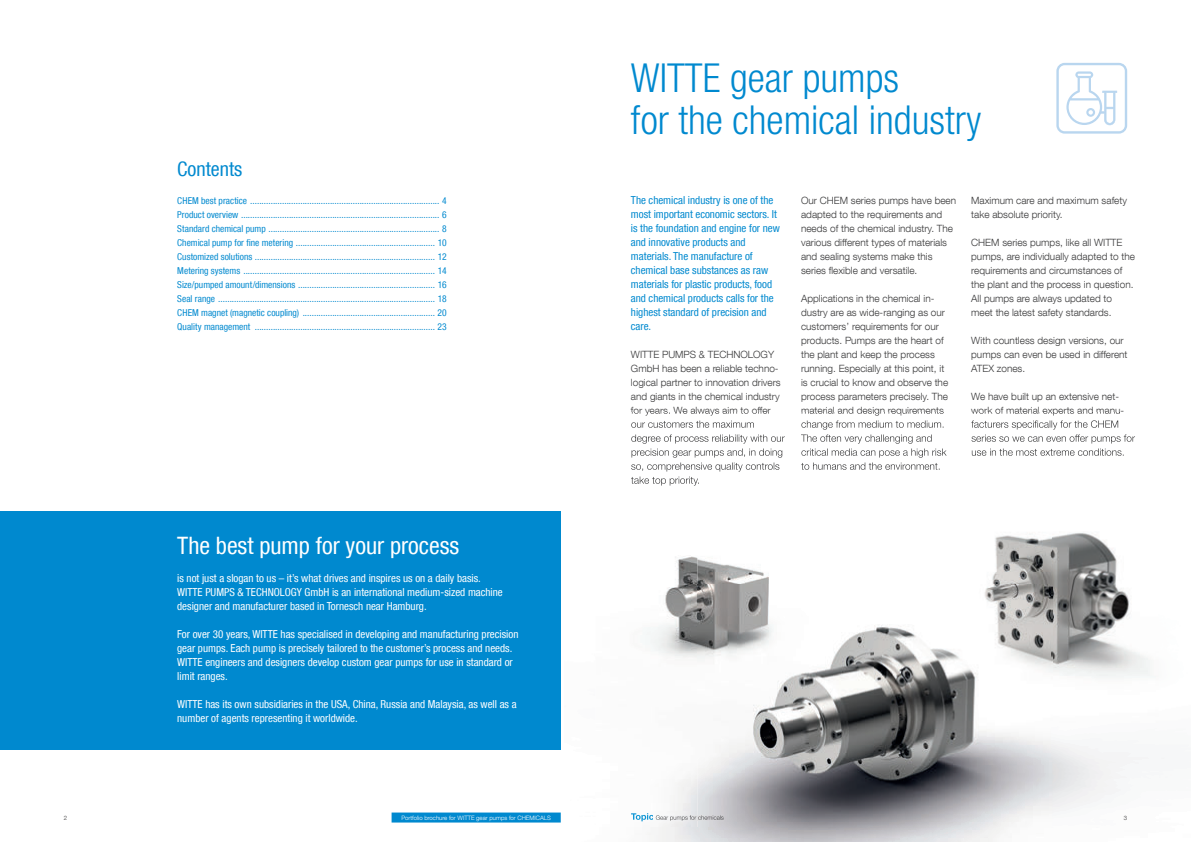
<style>
.page{position:relative;width:1191px;height:842px;background:#fff}
.page>*{position:absolute;margin:0;border:0;box-sizing:border-box;transform-origin:0 0}
.t1{font:300 condensed 40px/42px "Helvetica Neue LT Com";color:#0089cf}
.t2{font:condensed 24px "Helvetica Neue LT Com";color:#fff}
.t3{font:condensed 20px "Helvetica Neue LT Com";color:#0089cf}
.t4{font:condensed 11px/14px "Helvetica Neue LT Com";color:#fff}
.t5{font:condensed 11px/14px "Helvetica Neue LT Com";color:#0089cf}
.t6{font:300 10px/14px "Helvetica Neue LT Com";color:#383839}
.t7{font:condensed 9.5px/14px "Helvetica Neue LT Com";color:#0089cf;text-align:justify}
.t8{font:300 6px "Helvetica Neue LT Com";color:#fff}
.t9{font:300 6px "Helvetica Neue LT Com";color:#383839}
</style>
<div class="page">
<div style="left:0;top:512px;width:560px;height:238px;background:#0089cf"></div>
<svg style="left:1056px;top:63px;width:71px;height:71px"></svg>
<img style="left:631px;top:412px;width:69px;height:430px">
<img style="left:631px;top:813px;width:22px;height:8px">
<img style="left:654px;top:815px;width:43px;height:6px">
<img style="left:697px;top:416px;width:453px;height:411px">
<img style="left:697px;top:815px;width:26px;height:6px">
<img style="left:697px;top:412px;width:72px;height:4px">
<img style="left:631px;top:420px;width:66px;height:8px">
<img style="left:697px;top:420px;width:57px;height:8px">
<img style="left:631px;top:434px;width:66px;height:10px">
<img style="left:697px;top:434px;width:87px;height:10px">
<img style="left:631px;top:448px;width:66px;height:10px">
<img style="left:697px;top:448px;width:86px;height:10px">
<img style="left:631px;top:462px;width:66px;height:10px">
<img style="left:697px;top:462px;width:82px;height:10px">
<img style="left:631px;top:476px;width:66px;height:10px">
<svg style="left:697px;top:476px;width:3px;height:10px"></svg>
<img style="left:801px;top:412px;width:143px;height:4px">
<img style="left:801px;top:420px;width:143px;height:10px">
<img style="left:801px;top:434px;width:131px;height:10px">
<img style="left:801px;top:448px;width:145px;height:10px">
<img style="left:801px;top:462px;width:139px;height:8px">
<img style="left:972px;top:412px;width:148px;height:4px">
<img style="left:971px;top:420px;width:147px;height:10px">
<img style="left:971px;top:434px;width:164px;height:10px">
<img style="left:971px;top:448px;width:153px;height:8px">
<div style="left:391px;top:812px;width:170px;height:10px;background:#0089cf"></div>
<h3 class="t3" style="left:177px;top:157px;width:67px">Contents</h3>
<p class="t7" style="left:177px;top:193px;width:271px">CHEM best practice ................................................................................... 4<br>Product overview ....................................................................................... 6<br>Standard chemical pump ........................................................................... 8<br>Chemical pump for fine metering ............................................................. 10<br>Customized solutions ............................................................................... 12<br>Metering systems .................................................................................... 14<br>Size/pumped amount/dimensions ............................................................ 16<br>Seal range ............................................................................................... 18<br>CHEM magnet (magnetic coupling) .......................................................... 20<br>Quality management ............................................................................... 23</p>
<h2 class="t2" style="left:177px;top:531px;width:283px">The best pump for your process</h2>
<p class="t4" style="left:177px;top:571px;width:327px">is not just a slogan to us – it’s what drives and inspires us on a daily basis.<br>WITTE PUMPS &amp; TECHNOLOGY GmbH is an international medium-sized machine designer and manufacturer based in Tornesch near Hamburg.</p>
<p class="t4" style="left:177px;top:627px;width:343px">For over 30 years, WITTE has specialised in developing and manufacturing precision gear pumps. Each pump is precisely tailored to the customer’s process and needs.<br>WITTE engineers and designers develop custom gear pumps for use in standard or limit ranges.</p>
<p class="t4" style="left:177px;top:697px;width:341px">WITTE has its own subsidiaries in the USA, China, Russia and Malaysia, as well as a number of agents representing it worldwide.</p>
<h1 class="t1" style="left:631px;top:56px;width:352px">WITTE gear pumps<br>for the chemical industry</h1>
<p class="t5" style="left:631px;top:193px;width:150px">The chemical industry is one of the most important economic sectors. It is the foundation and engine for new and innovative products and materials. The manufacture of chemical base substances as raw materials for plastic products, food and chemical products calls for the highest standard of precision and care.</p>
<p class="t6" style="left:631px;top:347px;width:151px">WITTE PUMPS &amp; TECHNOLOGY<br>GmbH has been a reliable techno&shy;logical partner to innovation drivers and giants in the chemical industry for years. We always aim to offer</p>
<p class="t6" style="left:801px;top:193px;width:157px">Our CHEM series pumps have been adapted to the requirements and needs of the chemical industry. The various different types of materials and sealing systems make this series flexible and versatile.</p>
<p class="t6" style="left:801px;top:291px;width:149px">Applications in the chemical in&shy;dustry are as wide-ranging as our customers’ requirements for our products. Pumps are the heart of the plant and keep the process running. Especially at this point, it is crucial to know and observe the process parameters precisely. The material and design requirements</p>
<p class="t6" style="left:971px;top:193px;width:157px">Maximum care and maximum safety take absolute priority.</p>
<p class="t6" style="left:971px;top:235px;width:165px">CHEM series pumps, like all WITTE pumps, are individually adapted to the requirements and circumstances of the plant and the process in question.<br>All pumps are always updated to meet the latest safety standards.</p>
<p class="t6" style="left:971px;top:333px;width:158px">With countless design versions, our pumps can even be used in different<br>ATEX zones.</p>
<p class="t6" style="left:971px;top:389px;width:154px">We have built up an extensive net&shy;work of material experts and manu-</p>
<p class="t9" style="left:64px;top:814px;width:5px">2</p>
<p class="t8" style="left:401px;top:814px;width:151px">Portfolio brochure for WITTE gear pumps for CHEMICALS</p>
<p class="t9" style="left:1123px;top:814px;width:5px">3</p>
</div>
